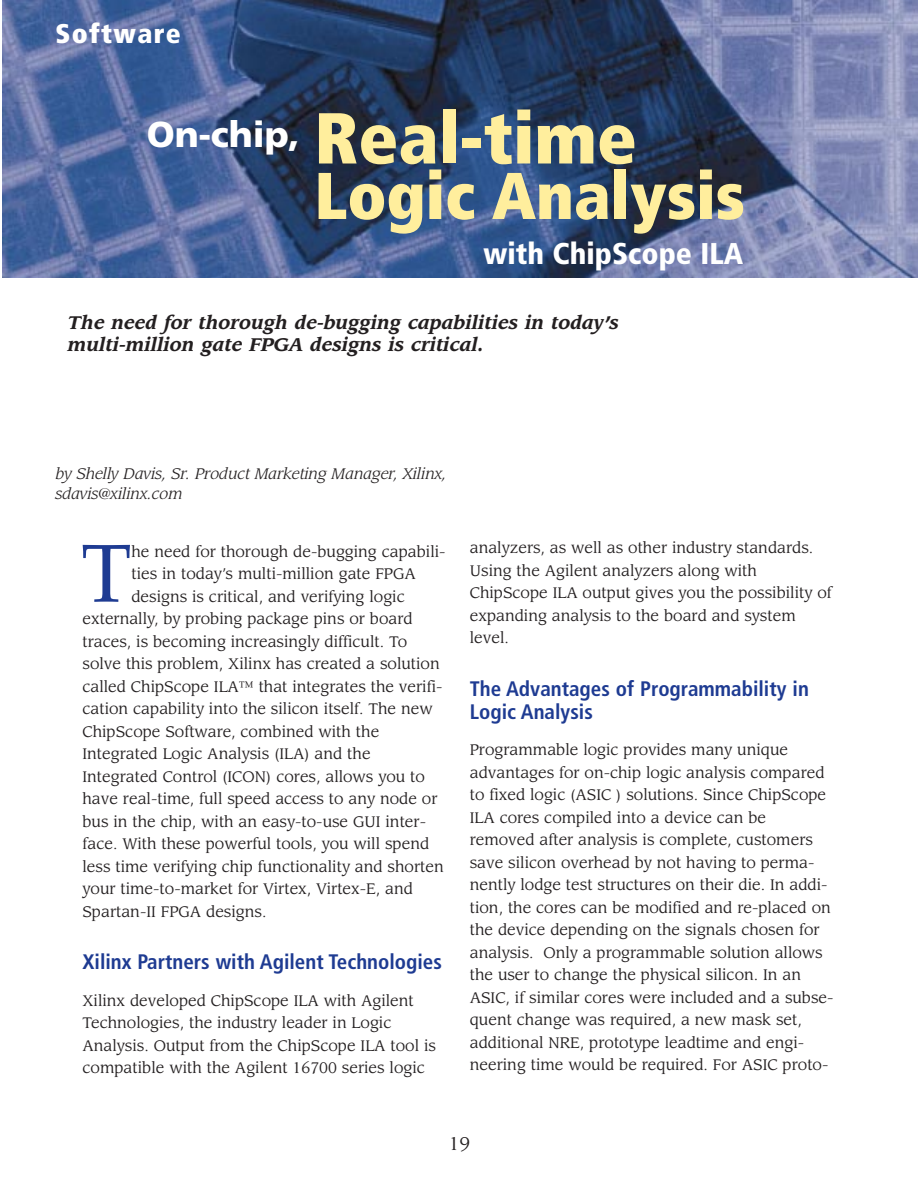
<style>
.page{position:relative;width:918px;height:1188px;background:#fff}
.page>*{position:absolute;margin:0;border:0;box-sizing:border-box;transform-origin:0 0}
.t1{font:82.05px "Palatino";color:#1e3b92}
.t2{font:900 condensed 72px "Frutiger";color:#ffee9d}
.t3{font:900 condensed 66px "Frutiger";color:#ffee9d}
.t4{font:900 condensed 30px "Frutiger";color:#fff}
.t5{font:900 condensed 27px "Frutiger";letter-spacing:.05em;color:#fff}
.t6{font:700 condensed 21px/22.5px "Frutiger";color:#1e3b92}
.t7{font:italic 700 18px/22.5px "Leawood";color:#231f20}
.t8{font:18px "Leawood";color:#231f20}
.t9{font:15px/22.5px "Leawood";color:#231f20}
.t10{font:italic 15px/19.5px "Leawood";color:#231f20}
</style>
<div class="page">
<img style="left:2px;top:0;width:916px;height:278px">
<h3 class="t5" style="left:56px;top:23px;width:127px">Software</h3>
<h2 class="t2" style="left:147px;top:110px;width:492px"><sup>On-chip,</sup> Real-time</h2>
<h3 class="t3" style="left:314px;top:170px;width:432px">Logic Analysis</h3>
<h3 class="t4" style="left:483px;top:242px;width:261px">with ChipScope ILA</h3>
<p class="t7" style="left:68px;top:313px;width:552px">The need for thorough de-bugging capabilities in today’s multi-million gate FPGA designs is critical.</p>
<p class="t10" style="left:56px;top:466px;width:393px">by Shelly Davis, Sr. Product Marketing Manager, Xilinx, sdavis@xilinx.com</p>
<h1 class="t1" style="left:81px;top:541px;width:52px">T</h1>
<p class="t9" style="left:131px;top:542px;width:316px">he need for thorough de-bugging capabili-</p>
<p class="t9" style="left:131px;top:564px;width:286px">ties in today’s multi-million gate FPGA</p>
<p class="t9" style="left:131px;top:587px;width:275px">designs is critical, and verifying logic</p>
<p class="t9" style="left:82px;top:609px;width:332px">externally, by probing package pins or board</p>
<p class="t9" style="left:82px;top:632px;width:326px">traces, is becoming increasingly difficult. To</p>
<p class="t9" style="left:82px;top:654px;width:359px">solve this problem, Xilinx has created a solution</p>
<p class="t9" style="left:82px;top:677px;width:362px">called ChipScope ILA™ that integrates the verifi-</p>
<p class="t9" style="left:82px;top:699px;width:352px">cation capability into the silicon itself. The new</p>
<p class="t9" style="left:82px;top:722px;width:298px">ChipScope Software, combined with the</p>
<p class="t9" style="left:82px;top:744px;width:290px">Integrated Logic Analysis (ILA) and the</p>
<p class="t9" style="left:82px;top:767px;width:344px">Integrated Control (ICON) cores, allows you to</p>
<p class="t9" style="left:82px;top:789px;width:356px">have real-time, full speed access to any node or</p>
<p class="t9" style="left:82px;top:812px;width:345px">bus in the chip, with an easy-to-use GUI inter-</p>
<p class="t9" style="left:82px;top:834px;width:348px">face. With these powerful tools, you will spend</p>
<p class="t9" style="left:82px;top:857px;width:363px">less time verifying chip functionality and shorten</p>
<p class="t9" style="left:82px;top:879px;width:332px">your time-to-market for Virtex, Virtex-E, and</p>
<p class="t9" style="left:82px;top:902px;width:185px">Spartan-II FPGA designs.</p>
<h3 class="t6" style="left:82px;top:953px;width:361px">Xilinx Partners with Agilent Technologies</h3>
<p class="t9" style="left:82px;top:991px;width:355px">Xilinx developed ChipScope ILA with Agilent Technologies, the industry leader in Logic Analysis. Output from the ChipScope ILA tool is compatible with the Agilent 16700 series logic</p>
<p class="t9" style="left:470px;top:538px;width:364px">analyzers, as well as other industry standards.<br>Using the Agilent analyzers along with ChipScope ILA output gives you the possibility of expanding analysis to the board and system level.</p>
<h3 class="t6" style="left:470px;top:679px;width:341px">The Advantages of Programmability in<br>Logic Analysis</h3>
<p class="t9" style="left:470px;top:740px;width:365px">Programmable logic provides many unique advantages for on-chip logic analysis compared to fixed logic (ASIC ) solutions. Since ChipScope ILA cores compiled into a device can be removed after analysis is complete, customers save silicon overhead by not having to perma&shy;nently lodge test structures on their die. In addi&shy;tion, the cores can be modified and re-placed on the device depending on the signals chosen for analysis. Only a programmable solution allows the user to change the physical silicon. In an ASIC, if similar cores were included and a subse&shy;quent change was required, a new mask set, additional NRE, prototype leadtime and engi&shy;neering time would be required. For ASIC proto-</p>
<p class="t8" style="left:449px;top:1135px;width:23px">19</p>
</div>
